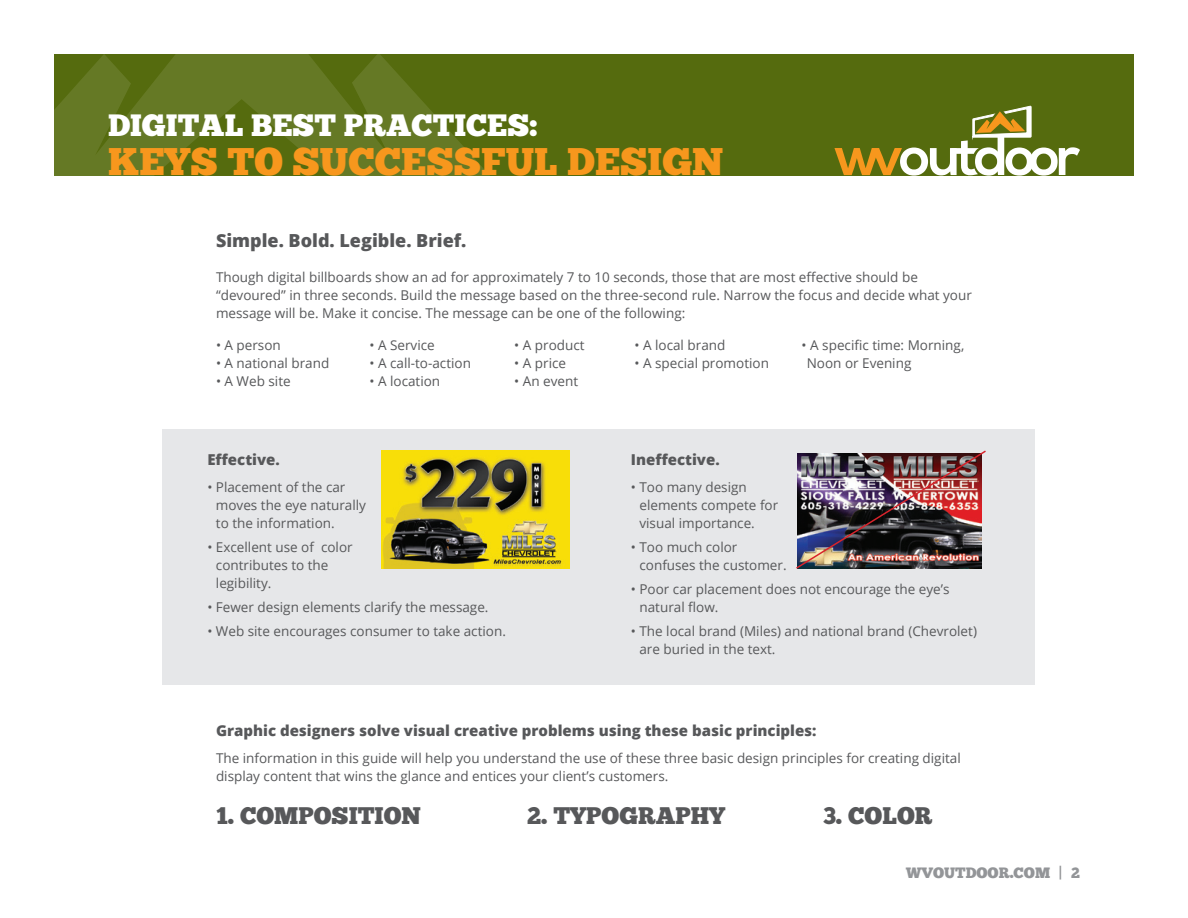
<style>
.page{position:relative;width:1188px;height:918px;background:#fff}
.page>*{position:absolute;margin:0;border:0;box-sizing:border-box;transform-origin:0 0}
.t1{font:38.55px "Chunk Five";color:#f7971d}
.t2{font:30.9px "Chunk Five";color:#fff}
.t3{font:24px "Chunk Five";color:#57585a}
.t4{font:800 18px "Open Sans";color:#57585a}
.t5{font:800 15px "Open Sans";color:#57585a}
.t6{font:15px "Chunk Five";color:#939598}
.t7{font:13.5px/18px "Open Sans";color:#57585a}
</style>
<div class="page">
<div style="left:54px;top:54px;width:1080px;height:122px;background:#556b0e"></div>
<svg style="left:834px;top:105px;width:246px;height:71px"></svg>
<svg style="left:54px;top:54px;width:436px;height:122px;fill:#657925"></svg>
<div style="left:162px;top:429px;width:873px;height:256px;background:#e6e7e9"></div>
<img style="left:381px;top:451px;width:188px;height:118px">
<img style="left:796px;top:450px;width:190px;height:119px">
<h2 class="t2" style="left:108px;top:107px;width:431px">DIGITAL BEST PRACTICES:</h2>
<h1 class="t1" style="left:108px;top:138px;width:617px">KEYS TO SUCCESSFUL DESIGN</h1>
<h3 class="t4" style="left:216px;top:227px;width:252px">Simple. Bold. Legible. Brief.</h3>
<p class="t7" style="left:216px;top:267px;width:757px">Though digital billboards show an ad for approximately 7 to 10 seconds, those that are most effective should be “devoured” in three seconds. Build the message based on the three-second rule. Narrow the focus and decide what your message will be. Make it concise. The message can be one of the following:</p>
<p class="t7" style="left:216px;top:336px;width:66px">• A person</p>
<p class="t7" style="left:216px;top:354px;width:115px">• A national brand</p>
<p class="t7" style="left:216px;top:372px;width:76px">• A Web site</p>
<p class="t7" style="left:807px;top:336px;width:159px;text-indent:-5px">• A specific time: Morning,<br>Noon or Evening</p>
<p class="t7" style="left:634px;top:336px;width:92px">• A local brand</p>
<p class="t7" style="left:634px;top:354px;width:136px">• A special promotion</p>
<p class="t7" style="left:514px;top:336px;width:72px">• A product</p>
<p class="t7" style="left:514px;top:354px;width:53px">• A price</p>
<p class="t7" style="left:514px;top:372px;width:65px">• An event</p>
<p class="t7" style="left:369px;top:336px;width:67px">• A Service</p>
<p class="t7" style="left:369px;top:354px;width:103px">• A call-to-action</p>
<p class="t7" style="left:369px;top:372px;width:72px">• A location</p>
<p class="t5" style="left:207px;top:448px;width:74px">Effective.</p>
<p class="t7" style="left:216px;top:477px;width:152px;text-indent:-9px">• Placement of the car moves the eye naturally to the information.</p>
<p class="t7" style="left:216px;top:537px;width:138px;text-indent:-9px">• Excellent use of color contributes to the legibility.</p>
<p class="t7" style="left:207px;top:597px;width:283px">• Fewer design elements clarify the message.</p>
<p class="t7" style="left:207px;top:621px;width:300px">• Web site encourages consumer to take action.</p>
<p class="t5" style="left:631px;top:448px;width:90px">Ineffective.</p>
<p class="t7" style="left:639px;top:477px;width:140px;text-indent:-9px">• Too many design elements compete for visual importance.</p>
<p class="t7" style="left:639px;top:537px;width:149px;text-indent:-9px">• Too much color confuses the customer.</p>
<p class="t7" style="left:639px;top:579px;width:312px;text-indent:-9px">• Poor car placement does not encourage the eye’s natural flow.</p>
<p class="t7" style="left:639px;top:621px;width:339px;text-indent:-9px">• The local brand (Miles) and national brand (Chevrolet) are buried in the text.</p>
<p class="t5" style="left:216px;top:719px;width:602px">Graphic designers solve visual creative problems using these basic principles:</p>
<p class="t7" style="left:216px;top:749px;width:746px">The information in this guide will help you understand the use of these three basic design principles for creating digital display content that wins the glance and entices your client’s customers.</p>
<h3 class="t3" style="left:216px;top:801px;width:207px">1. COMPOSITION</h3>
<h3 class="t3" style="left:527px;top:801px;width:200px">2. TYPOGRAPHY</h3>
<h3 class="t3" style="left:823px;top:801px;width:111px">3. COLOR</h3>
<p class="t6" style="left:906px;top:863px;width:175px">WVOUTDOOR.COM | 2</p>
</div>
